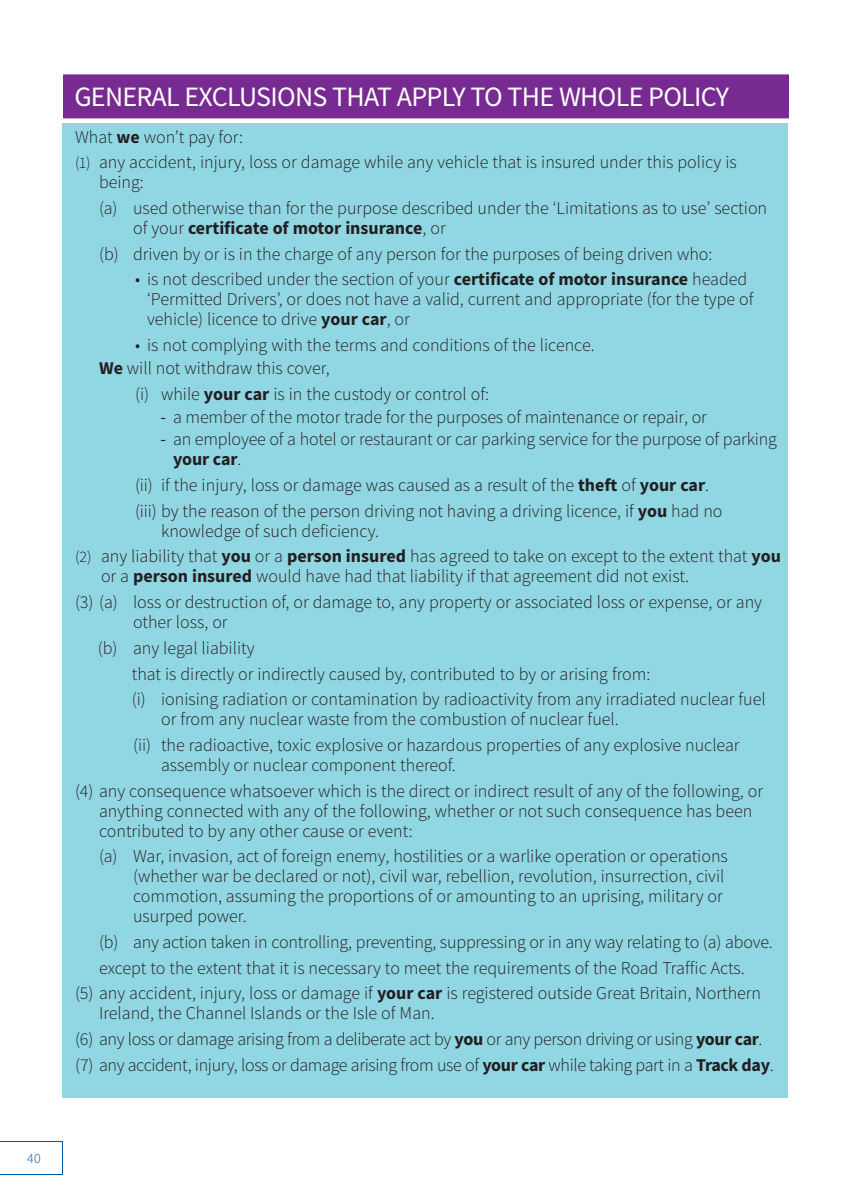
<style>
.page{position:relative;width:852px;height:1204px;background:#fff}
.page>*{position:absolute;margin:0;border:0;box-sizing:border-box;transform-origin:0 0}
.t1{font:28px "Source Sans Pro";letter-spacing:-.025em;color:#fff}
.t2{font:300 18px/25.6px "Source Sans Pro";color:#231f20}
.t3{font:300 18px/25.6px "Source Sans Pro";letter-spacing:-.02em;color:#231f20}
.t4{font:300 14px "Source Sans Pro";color:#0158a6}
.s1{font-weight:700}
.s2{font-size:16px}
.s3{font-weight:400}
</style>
<div class="page">
<svg style="left:0;top:1141px;width:63px;height:33px"></svg>
<div style="left:62px;top:123px;width:725px;height:975px;background:#91d6e3"></div>
<div style="left:63px;top:74px;width:726px;height:44px;background:#772a91"></div>
<p class="t4" style="left:27px;top:1149px;width:15px">40</p>
<h1 class="t1" style="left:74px;top:78px;width:656px">GENERAL EXCLUSIONS THAT APPLY TO THE WHOLE POLICY</h1>
<p class="t2" style="left:75px;top:124px;width:663px">What <span class="s1">we</span> won’t pay for:<br><span class="s2">(1)</span> any accident, injury, loss or damage while any vehicle that is insured under this policy is</p>
<p class="t2" style="left:99px;top:169px;width:669px">being:<br>(a) used otherwise than for the purpose described under the ‘Limitations as to use’ section</p>
<p class="t2" style="left:99px;top:215px;width:615px;text-indent:34px">of your <span class="s1">certificate of motor insurance</span>, or<br>(b) driven by or is in the charge of any person for the purposes of being driven who:</p>
<p class="t2" style="left:147px;top:269px;width:608px;line-height:20px;text-indent:-12px">• is not described under the section of your <span class="s1">certificate of motor insurance</span> headed ‘Permitted Drivers’, or does not have a valid, current and appropriate (for the type of vehicle) licence to drive <span class="s1">your car</span>, or</p>
<p class="t2" style="left:99px;top:334px;width:497px;line-height:22.8px;text-indent:36px">• is not complying with the terms and conditions of the licence.<br><span class="s1">We</span> will not withdraw this cover,</p>
<p class="t2" style="left:135px;top:381px;width:355px">(i) while <span class="s1">your car</span> is in the custody or control of:</p>
<p class="t2" style="left:160px;top:403px;width:548px"><span class="s3">-</span> a member of the motor trade for the purposes of maintenance or repair, or</p>
<p class="t2" style="left:173px;top:429px;width:605px;line-height:20px;text-indent:-12px"><span class="s3">-</span> an employee of a hotel or restaurant or car parking service for the purpose of parking <span class="s1">your car</span>.</p>
<p class="t2" style="left:135px;top:472px;width:589px">(ii) if the injury, loss or damage was caused as a result of the <span class="s1">theft</span> of <span class="s1">your car</span>. (iii) by the reason of the person driving not having a driving licence, if <span class="s1">you</span> had no</p>
<p class="t2" style="left:75px;top:518px;width:707px;text-indent:86px">knowledge of such deficiency.<br><span class="s2">(2)</span> any liability that <span class="s1">you</span> or a <span class="s1">person insured</span> has agreed to take on except to the extent that <span class="s1">you</span></p>
<p class="t2" style="left:75px;top:563px;width:688px;text-indent:26px">or a <span class="s1">person insured</span> would have had that liability if that agreement did not exist.<br>(3) (a) loss or destruction of, or damage to, any property or associated loss or expense, or any</p>
<p class="t2" style="left:133px;top:609px;width:96px">other loss, or</p>
<p class="t2" style="left:98px;top:635px;width:158px">(b) any legal liability</p>
<p class="t2" style="left:132px;top:660px;width:520px">that is directly or indirectly caused by, contributed to by or arising from:</p>
<p class="t2" style="left:132px;top:686px;width:635px">(i) ionising radiation or contamination by radioactivity from any irradiated nuclear fuel</p>
<p class="t2" style="left:133px;top:706px;width:608px;text-indent:28px">or from any nuclear waste from the combustion of nuclear fuel.<br>(ii) the radioactive, toxic explosive or hazardous properties of any explosive nuclear</p>
<p class="t2" style="left:75px;top:752px;width:689px;text-indent:86px">assembly or nuclear component thereof.<br>(4) any consequence whatsoever which is the direct or indirect result of any of the following, or</p>
<p class="t2" style="left:99px;top:800px;width:655px;line-height:20px">anything connected with any of the following, whether or not such consequence has been contributed to by any other cause or event:</p>
<p class="t2" style="left:133px;top:846px;width:596px;line-height:20px;text-indent:-34px">(a) War, invasion, act of foreign enemy, hostilities or a warlike operation or operations (whether war be declared or not), civil war, rebellion, revolution, insurrection, civil commotion, assuming the proportions of or amounting to an uprising, military or usurped power.</p>
<p class="t2" style="left:99px;top:929px;width:675px">(b) any action taken in controlling, preventing, suppressing or in any way relating to (a) above.</p>
<p class="t2" style="left:99px;top:954px;width:647px">except to the extent that it is necessary to meet the requirements of the Road Traffic Acts.</p>
<p class="t2" style="left:75px;top:980px;width:687px">(5) any accident, injury, loss or damage if <span class="s1">your car</span> is registered outside Great Britain, Northern</p>
<p class="t3" style="left:75px;top:1000px;width:700px;text-indent:24px">Ireland, the Channel Islands or the Isle of Man.<br>(6) any loss or damage arising from a deliberate act by <span class="s1">you</span> or any person driving or using <span class="s1">your car</span>. (7) any accident, injury, loss or damage arising from use of <span class="s1">your car</span> while taking part in a <span class="s1">Track day</span>.</p>
</div>
